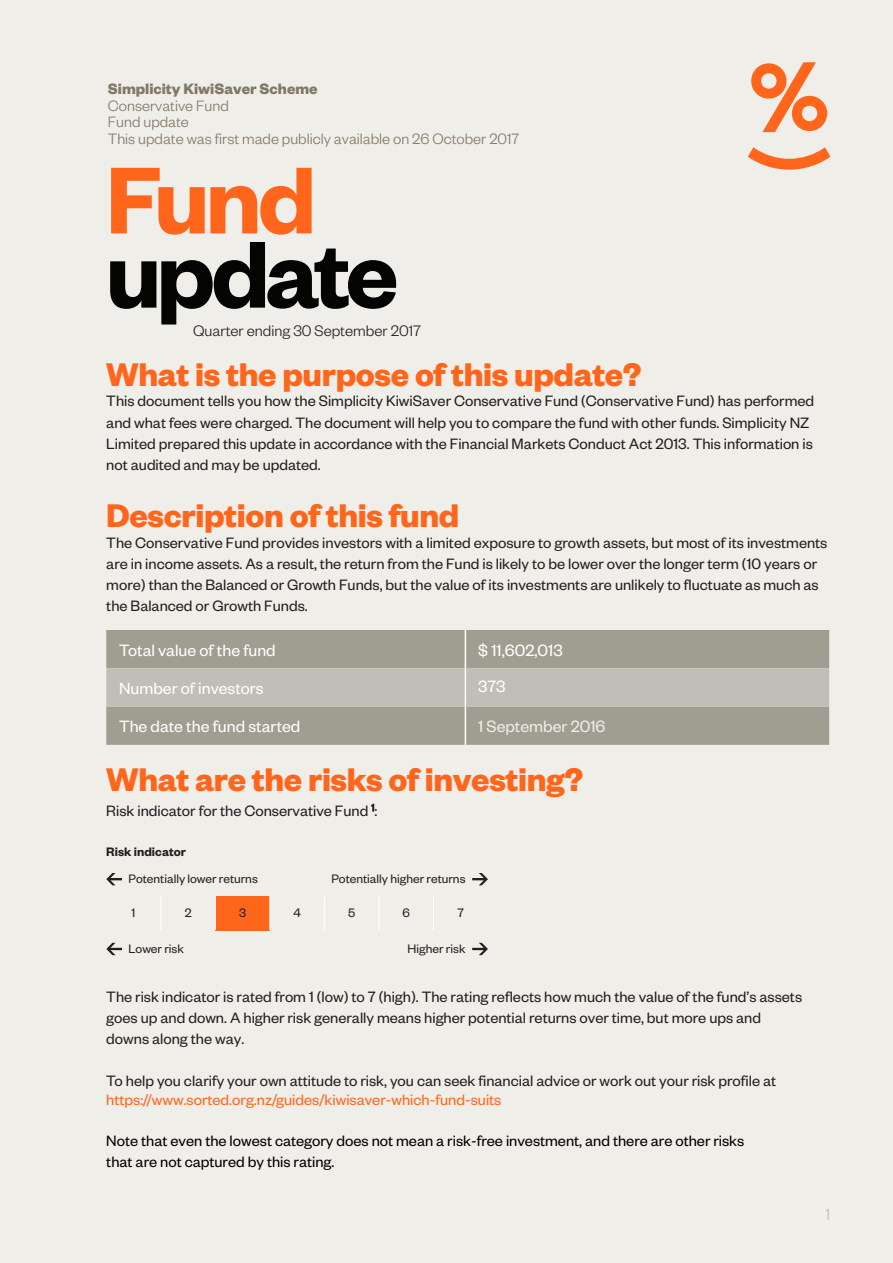
<style>
.page{position:relative;width:893px;height:1263px;background:#efeee9}
.page>*{position:absolute;margin:0;border:0;box-sizing:border-box;transform-origin:0 0}
.cover_title{font:600 104.25px/74.2px "Founders Grotesk";letter-spacing:-.045em;color:#040503}
.Table_copy_9_11_7{font:700 36px "Founders Grotesk";letter-spacing:-.01em;color:#ff661c}
.t1{font:18px "Founders Grotesk";color:#fff}
.t2{font:18px "Founders Grotesk";color:#efeee9}
.t3{font:300 18px "Founders Grotesk";color:#c0beb6}
.t4{font:300 16.65px "Founders Grotesk";color:#231f20}
.Table_copy_9_11_7-2{font:16.5px/21px "Founders Grotesk";color:#231f20}
.t5{font:16.5px/21px "Founders Grotesk";color:#000}
.cover_title-2{font:300 16.5px/16.5px "Founders Grotesk";color:#827866}
.Table_copy_9_11_7-3{font:13.5px "Founders Grotesk";color:#231f20}
.Table_copy_9_11_7-4{font:600 13.5px "Founders Grotesk";letter-spacing:.005em;color:#231f20}
.s1{font-weight:700}
.s2{color:#ff661c}
</style>
<div class="page">
<svg style="left:751px;top:62px;width:76px;height:70px;background:#f6af8a"></svg>
<svg style="left:748px;top:147px;width:82px;height:23px;background:#f6ad87"></svg>
<div style="left:106px;top:896px;width:382px;height:34px;background:#efeee9"></div>
<div style="left:215px;top:896px;width:55px;height:34px;background:#ff661c"></div>
<hr style="left:160px;top:896px;width:1px;height:34px;background:#fff">
<hr style="left:215px;top:896px;width:1px;height:34px;background:#fff">
<hr style="left:269px;top:896px;width:1px;height:34px;background:#fff">
<hr style="left:324px;top:896px;width:1px;height:34px;background:#fff">
<hr style="left:378px;top:896px;width:1px;height:34px;background:#fff">
<hr style="left:433px;top:896px;width:1px;height:34px;background:#fff">
<svg style="left:106px;top:873px;width:16px;height:12px"></svg>
<svg style="left:472px;top:873px;width:16px;height:12px"></svg>
<svg style="left:106px;top:943px;width:16px;height:12px"></svg>
<svg style="left:472px;top:943px;width:16px;height:12px"></svg>
<div style="left:106px;top:630px;width:723px;height:115px;background:#a09e90"></div>
<div style="left:106px;top:668px;width:723px;height:38px;background:#c0beb6"></div>
<hr style="left:465px;top:630px;width:1px;height:38px;background:#fff">
<hr style="left:465px;top:668px;width:1px;height:38px;background:#fff">
<hr style="left:465px;top:706px;width:1px;height:39px;background:#fff">
<p class="cover_title-2" style="left:108px;top:80px;width:413px"><span class="s1">Simplicity KiwiSaver Scheme<br></span>Conservative Fund<br>Fund update<br>This update was first made publicly available on 26 October 2017</p>
<p class="cover_title" style="left:106px;top:158px;width:294px"><span class="s2">Fund </span>update</p>
<p class="t4" style="left:193px;top:320px;width:230px">Quarter ending 30 September 2017</p>
<p class="Table_copy_9_11_7" style="left:106px;top:351px;width:537px">What is the purpose of this update?</p>
<p class="Table_copy_9_11_7-2" style="left:106px;top:389px;width:709px;line-height:21.5px">This document tells you how the Simplicity KiwiSaver Conservative Fund (Conservative Fund) has performed and what fees were charged. The document will help you to compare the fund with other funds. Simplicity NZ Limited prepared this update in accordance with the Financial Markets Conduct Act 2013. This information is not audited and may be updated.</p>
<p class="Table_copy_9_11_7" style="left:106px;top:492px;width:355px">Description of this fund</p>
<p class="Table_copy_9_11_7-2" style="left:106px;top:531px;width:723px">The Conservative Fund provides investors with a limited exposure to growth assets, but most of its investments are in income assets. As a result, the return from the Fund is likely to be lower over the longer term (10 years or more) than the Balanced or Growth Funds, but the value of its investments are unlikely to fluctuate as much as the Balanced or Growth Funds.</p>
<p class="t1" style="left:119px;top:639px;width:158px">Total value of the fund</p>
<p class="t1" style="left:478px;top:639px;width:86px">$ 11,602,013</p>
<p class="t1" style="left:119px;top:677px;width:146px">Number of investors</p>
<p class="t1" style="left:478px;top:675px;width:29px">373</p>
<p class="t1" style="left:119px;top:715px;width:183px">The date the fund started</p>
<p class="t2" style="left:478px;top:715px;width:129px">1 September 2016</p>
<p class="Table_copy_9_11_7" style="left:106px;top:756px;width:478px">What are the risks of investing?</p>
<p class="Table_copy_9_11_7-2" style="left:106px;top:800px;width:273px">Risk indicator for the Conservative Fund <sup>1</sup>:</p>
<p class="Table_copy_9_11_7-4" style="left:106px;top:843px;width:81px">Risk indicator</p>
<p class="Table_copy_9_11_7-3" style="left:129px;top:871px;width:131px">Potentially lower returns</p>
<p class="Table_copy_9_11_7-3" style="left:332px;top:871px;width:135px">Potentially higher returns</p>
<p class="Table_copy_9_11_7-3" style="left:132px;top:905px;width:5px">1</p>
<p class="Table_copy_9_11_7-3" style="left:185px;top:905px;width:8px">2</p>
<p class="Table_copy_9_11_7-3" style="left:239px;top:905px;width:8px">3</p>
<p class="Table_copy_9_11_7-3" style="left:293px;top:905px;width:9px">4</p>
<p class="Table_copy_9_11_7-3" style="left:348px;top:905px;width:9px">5</p>
<p class="Table_copy_9_11_7-3" style="left:402px;top:905px;width:9px">6</p>
<p class="Table_copy_9_11_7-3" style="left:457px;top:905px;width:8px">7</p>
<p class="Table_copy_9_11_7-3" style="left:129px;top:940px;width:57px">Lower risk</p>
<p class="Table_copy_9_11_7-3" style="left:408px;top:940px;width:60px">Higher risk</p>
<p class="Table_copy_9_11_7-2" style="left:106px;top:985px;width:697px">The risk indicator is rated from 1 (low) to 7 (high). The rating reflects how much the value of the fund’s assets goes up and down. A higher risk generally means higher potential returns over time, but more ups and downs along the way.</p>
<p class="Table_copy_9_11_7-2" style="left:106px;top:1070px;width:671px;line-height:19.8px">To help you clarify your own attitude to risk, you can seek financial advice or work out your risk profile at <span class="s2">https://www.sorted.org.nz/guides/kiwisaver-which-fund-suits</span></p>
<p class="t5" style="left:106px;top:1129px;width:640px">Note that even the lowest category does not mean a risk-free investment, and there are other risks that are not captured by this rating.</p>
<p class="t3" style="left:826px;top:1203px;width:6px">1</p>
</div>
